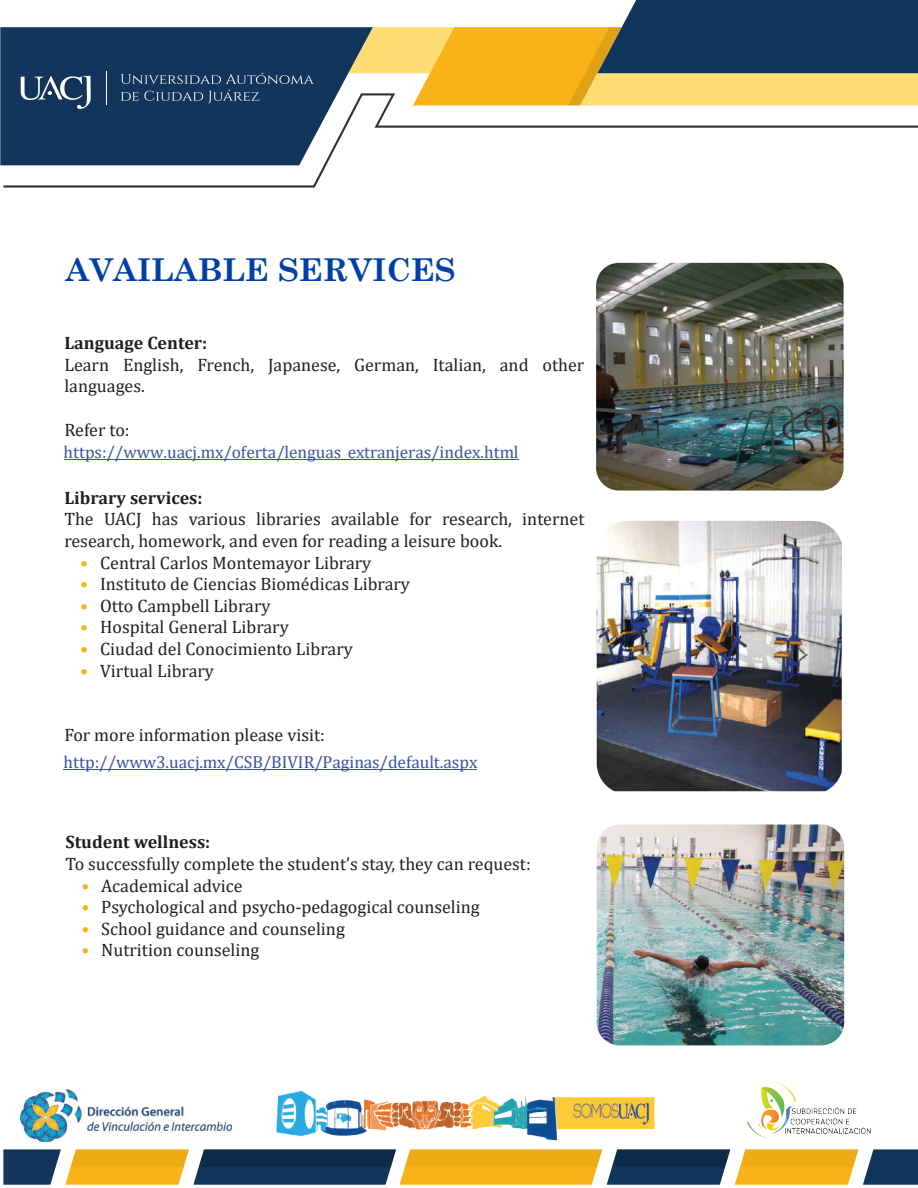
<style>
.page{position:relative;width:918px;height:1188px;background:#fff}
.page>*{position:absolute;margin:0;border:0;box-sizing:border-box;transform-origin:0 0}
.t1{font:700 31.5px "Century Schoolbook";color:#0040a6}
.t2{font:18px/21.6px "Cambria";color:#231f20}
.t3{font:700 18px "Cambria";color:#231f20}
.t4{font:17.4px "Cambria";color:#3853a3}
.s1{color:#f9b217}
</style>
<div class="page">
<div style="left:0;top:27px;width:121px;height:138px;background:#11355b"></div>
<svg style="left:3px;top:1149px;width:915px;height:36px;background:#91814d"></svg>
<svg style="left:1px;top:92px;width:917px;height:96px"></svg>
<hr style="left:106px;top:71px;width:1px;height:33px;background:#fff">
<svg style="left:21px;top:76px;width:70px;height:33px"></svg>
<svg style="left:121px;top:0;width:797px;height:105px"></svg>
<img style="left:20px;top:1090px;width:211px;height:51px">
<img style="left:747px;top:1083px;width:124px;height:55px">
<img style="left:266px;top:1091px;width:400px;height:68px">
<img style="left:596px;top:263px;width:248px;height:228px">
<img style="left:597px;top:521px;width:245px;height:270px">
<img style="left:597px;top:825px;width:247px;height:220px">
<hr style="left:64px;top:459px;width:454px;height:1px;background:#3853a3">
<hr style="left:64px;top:770px;width:413px;height:1px;background:#3853a3">
<h1 class="t1" style="left:66px;top:245px;width:392px">AVAILABLE SERVICES</h1>
<p class="t3" style="left:64px;top:330px;width:144px">Language Center:</p>
<p class="t2" style="left:64px;top:354px;width:522px">Learn English, French, Japanese, German, Italian, and other languages.</p>
<p class="t2" style="left:64px;top:419px;width:67px">Refer to:</p>
<p class="t4" style="left:64px;top:442px;width:456px">https://www.uacj.mx/oferta/lenguas_extranjeras/index.html</p>
<p class="t3" style="left:64px;top:485px;width:140px">Library services:</p>
<p class="t2" style="left:64px;top:508px;width:522px">The UACJ has various libraries available for research, internet research, homework, and even for reading a leisure book.</p>
<p class="t2" style="left:80px;top:551px;width:293px"><span class="s1">•</span> Central Carlos Montemayor Library</p>
<p class="t2" style="left:80px;top:573px;width:331px"><span class="s1">•</span> Instituto de Ciencias Biomédicas Library</p>
<p class="t2" style="left:80px;top:595px;width:192px"><span class="s1">•</span> Otto Campbell Library</p>
<p class="t2" style="left:80px;top:616px;width:210px"><span class="s1">•</span> Hospital General Library</p>
<p class="t2" style="left:80px;top:638px;width:274px"><span class="s1">•</span> Ciudad del Conocimiento Library</p>
<p class="t2" style="left:80px;top:659px;width:135px"><span class="s1">•</span> Virtual Library</p>
<p class="t2" style="left:64px;top:724px;width:262px">For more information please visit:</p>
<p class="t4" style="left:64px;top:752px;width:415px">http://www3.uacj.mx/CSB/BIVIR/Paginas/default.aspx</p>
<p class="t3" style="left:66px;top:829px;width:146px">Student wellness:</p>
<p class="t2" style="left:66px;top:853px;width:467px">To successfully complete the student’s stay, they can request:</p>
<p class="t2" style="left:81px;top:875px;width:163px"><span class="s1">•</span> Academical advice</p>
<p class="t2" style="left:81px;top:896px;width:400px"><span class="s1">•</span> Psychological and psycho-pedagogical counseling</p>
<p class="t2" style="left:81px;top:918px;width:265px"><span class="s1">•</span> School guidance and counseling</p>
<p class="t2" style="left:81px;top:939px;width:180px"><span class="s1">•</span> Nutrition counseling</p>
</div>
